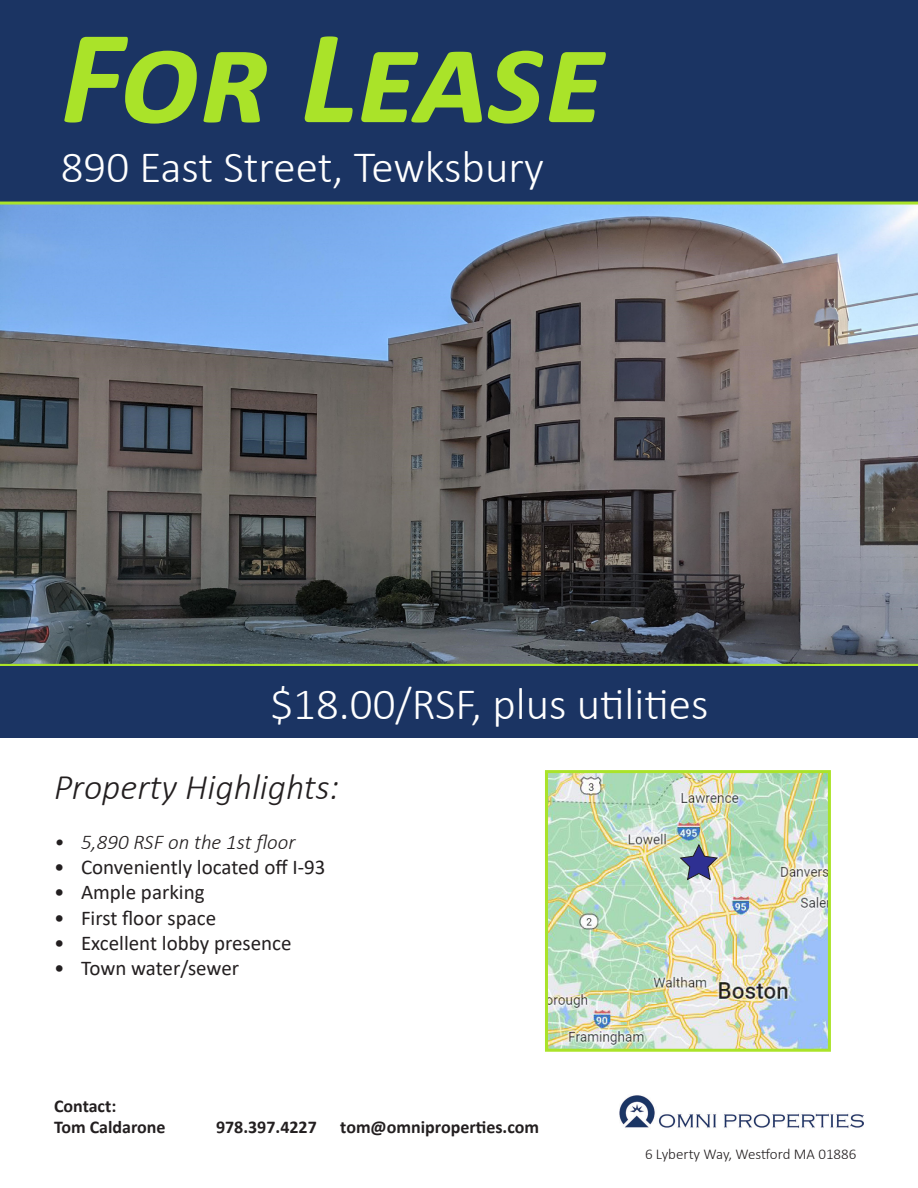
<style>
.page{position:relative;width:918px;height:1188px;background:#fff}
.page>*{position:absolute;margin:0;border:0;box-sizing:border-box;transform-origin:0 0}
.t1{font:italic 700 135px "Calibri";color:#aae329}
.t2{font:300 45px "Calibri";color:#fff}
.t3{font:italic 300 36px "Calibri";color:#231f20}
.t4{font:21px "Calibri";color:#231f20}
.t5{font:italic 300 21px "Calibri";color:#231f20}
.t6{font:700 18px "Calibri";color:#231f20}
.t7{font:300 15px "Calibri";color:#231f20}
</style>
<div class="page">
<div style="left:0;top:0;width:918px;height:203px;background:#1b3463"></div>
<svg style="left:0;top:202px;width:918px;height:465px;background:#69717c"></svg>
<img style="left:549px;top:774px;width:278px;height:274px">
<div style="left:545px;top:770px;width:286px;height:282px;border:3px solid #aae329"></div>
<svg style="left:681px;top:845px;width:36px;height:35px"></svg>
<div style="left:0;top:667px;width:918px;height:71px;background:#1b3463"></div>
<img style="left:620px;top:1095px;width:244px;height:33px">
<p class="t1" style="left:61px;top:-18px;width:546px">For Lease</p>
<p class="t2" style="left:61px;top:139px;width:485px">890 East Street, Tewksbury</p>
<p class="t2" style="left:270px;top:676px;width:440px">$18.00/RSF, plus utilities</p>
<p class="t3" style="left:54px;top:764px;width:287px">Property Highlights:</p>
<p class="t5" style="left:54px;top:829px;width:243px">• 5,890 RSF on the 1st floor</p>
<p class="t4" style="left:54px;top:853px;width:273px">• Conveniently located off I-93</p>
<p class="t4" style="left:54px;top:878px;width:152px">• Ample parking</p>
<p class="t4" style="left:54px;top:903px;width:164px">• First floor space</p>
<p class="t4" style="left:54px;top:928px;width:239px">• Excellent lobby presence</p>
<p class="t4" style="left:54px;top:953px;width:187px">• Town water/sewer</p>
<p class="t6" style="left:54px;top:1093px;width:64px">Contact:</p>
<p class="t6" style="left:54px;top:1115px;width:113px">Tom Caldarone</p>
<p class="t6" style="left:216px;top:1115px;width:102px">978.397.4227</p>
<p class="t6" style="left:340px;top:1115px;width:200px">tom@omniproperties.com</p>
<p class="t7" style="left:645px;top:1145px;width:213px">6 Lyberty Way, Westford MA 01886</p>
</div>
